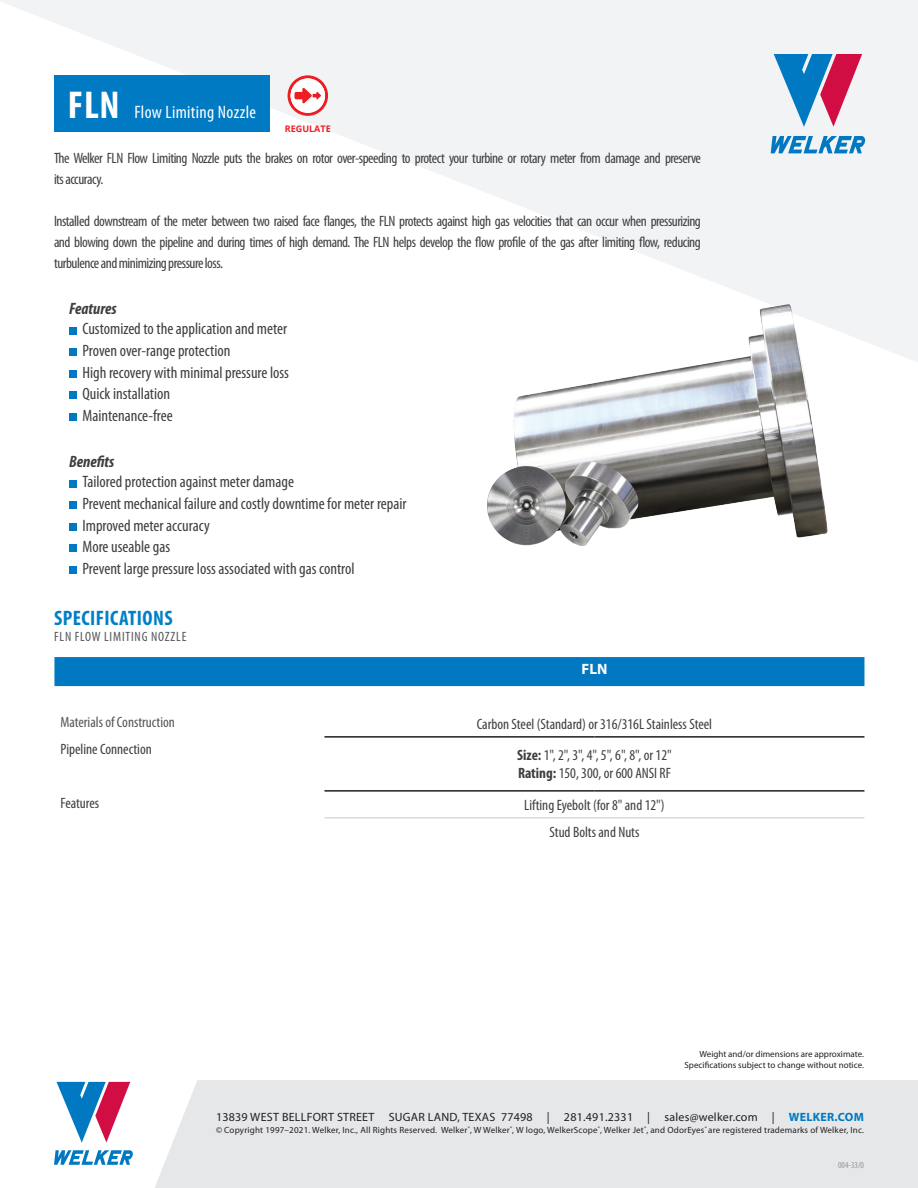
<style>
.page{position:relative;width:918px;height:1188px;background:#fff}
.page>*{position:absolute;margin:0;border:0;box-sizing:border-box;transform-origin:0 0}
.t1{font:700 condensed 21px "Myriad Pro";letter-spacing:.02em;color:#0080c6}
.t2{font:condensed 18px "Myriad Pro";letter-spacing:.02em;color:#fff}
.t3{font:condensed 16.5px/21.6px "Myriad Pro";color:#3e3e3f}
.t4{font:italic 700 condensed 16.5px "Myriad Pro";color:#3e3e3f}
.t5{font:condensed 15px/21px "Myriad Pro";letter-spacing:-.03em;color:#3e3e3f}
.t6{font:condensed 15px/18px "Myriad Pro";color:#3e3e3f}
.t7{font:condensed 15px "Myriad Pro";color:#545557}
.t8{font:700 15px "Myriad Pro";color:#fff}
.t9{font:condensed 13.5px "Myriad Pro";letter-spacing:.06em;color:#545557}
.t10{font:12px "Myriad Pro";letter-spacing:.02em;color:#231f20}
.t11{font:9px/10.8px "Myriad Pro";letter-spacing:.015em;color:#231f20;text-align:right}
.t12{font:700 9px "Open Sans";color:#ee1d23}
.t13{font:condensed 9px "Myriad Pro";color:#939598}
.s1{font-weight:700;font-size:39px}
.s2{font-weight:700}
.s3{font-weight:700;color:#0079c2}
</style>
<div class="page">
<svg style="left:0;top:0;width:918px;height:362px;fill:#f2f3f4"></svg>
<div style="left:54px;top:75px;width:216px;height:57px;background:#007ac2"></div>
<div style="left:69px;top:327px;width:8px;height:7px;background:#0079c2"></div>
<div style="left:69px;top:348px;width:8px;height:8px;background:#0079c2"></div>
<div style="left:69px;top:370px;width:8px;height:8px;background:#0079c2"></div>
<div style="left:69px;top:392px;width:8px;height:7px;background:#0079c2"></div>
<div style="left:69px;top:413px;width:8px;height:8px;background:#0079c2"></div>
<div style="left:69px;top:480px;width:8px;height:7px;background:#0079c2"></div>
<div style="left:69px;top:501px;width:8px;height:8px;background:#0079c2"></div>
<div style="left:69px;top:523px;width:8px;height:8px;background:#0079c2"></div>
<div style="left:69px;top:545px;width:8px;height:7px;background:#0079c2"></div>
<div style="left:69px;top:566px;width:8px;height:8px;background:#0079c2"></div>
<svg style="left:288px;top:75px;width:40px;height:41px"></svg>
<div style="left:291px;top:78px;width:34px;height:35px;background:#fff;border-radius:50%"></div>
<svg style="left:294px;top:88px;width:27px;height:15px"></svg>
<img style="left:483px;top:300px;width:351px;height:246px">
<div style="left:54px;top:657px;width:810px;height:29px;background:#0079c2"></div>
<hr style="left:324px;top:736px;width:270px;height:2px;background:#231f20">
<hr style="left:594px;top:736px;width:270px;height:2px;background:#231f20">
<hr style="left:324px;top:790px;width:270px;height:2px;background:#231f20">
<hr style="left:594px;top:790px;width:270px;height:2px;background:#231f20">
<hr style="left:324px;top:817px;width:270px;height:1px;background:#c7c8ca">
<hr style="left:594px;top:817px;width:270px;height:1px;background:#c7c8ca">
<svg style="left:774px;top:54px;width:88px;height:73px"></svg>
<svg style="left:771px;top:136px;width:94px;height:17px"></svg>
<svg style="left:57px;top:1082px;width:73px;height:61px"></svg>
<svg style="left:54px;top:1150px;width:79px;height:15px"></svg>
<div style="left:155px;top:1080px;width:763px;height:108px;background:#e6e7e9"></div>
<p class="t2" style="left:68px;top:101px;width:190px"><span class="s1">FLN</span> Flow Limiting Nozzle</p>
<p class="t5" style="left:54px;top:147px;width:649px">The Welker FLN Flow Limiting Nozzle puts the brakes on rotor over-speeding to protect your turbine or rotary meter from damage and preserve its accuracy.</p>
<p class="t5" style="left:54px;top:210px;width:648px;text-align:justify">Installed downstream of the meter between two raised face flanges, the FLN protects against high gas velocities that can occur when pressurizing and blowing down the pipeline and during times of high demand. The FLN helps develop the flow profile of the gas after limiting flow, reducing turbulence and minimizing pressure loss.</p>
<p class="t4" style="left:69px;top:298px;width:49px">Features</p>
<p class="t3" style="left:82px;top:318px;width:208px">Customized to the application and meter<br>Proven over-range protection<br>High recovery with minimal pressure loss<br>Quick installation<br>Maintenance-free</p>
<p class="t4" style="left:69px;top:451px;width:47px">Benefits</p>
<p class="t3" style="left:82px;top:471px;width:326px">Tailored protection against meter damage<br>Prevent mechanical failure and costly downtime for meter repair Improved meter accuracy<br>More useable gas<br>Prevent large pressure loss associated with gas control</p>
<p class="t12" style="left:285px;top:122px;width:47px">REGULATE</p>
<h1 class="t1" style="left:54px;top:605px;width:120px">SPECIFICATIONS</h1>
<p class="t9" style="left:54px;top:628px;width:134px">FLN FLOW LIMITING NOZZLE</p>
<p class="t8" style="left:582px;top:659px;width:27px">FLN</p>
<p class="t7" style="left:60px;top:713px;width:116px">Materials of Construction</p>
<p class="t6" style="left:477px;top:715px;width:237px">Carbon Steel (Standard) or 316/316L Stainless Steel</p>
<p class="t6" style="left:60px;top:740px;width:93px">Pipeline Connection</p>
<p class="t6" style="left:517px;top:746px;width:156px"><span class="s2">Size:</span> 1", 2", 3", 4", 5", 6", 8", or 12"<br><span class="s2">Rating:</span> 150, 300, or 600 ANSI RF</p>
<p class="t6" style="left:60px;top:794px;width:40px">Features</p>
<p class="t6" style="left:524px;top:791px;width:142px;line-height:27px;text-align:center">Lifting Eyebolt (for 8" and 12")<br>Stud Bolts and Nuts</p>
<p class="t11" style="left:685px;top:1048px;width:181px">Weight and/or dimensions are approximate.<br>Specifications subject to change without notice.</p>
<p class="t10" style="left:216px;top:1110px;width:649px">13839 WEST BELLFORT STREET SUGAR LAND, TEXAS 77498 | 281.491.2331 | sales@welker.com | <span class="s3">WELKER.COM</span></p>
<p class="t11" style="left:216px;top:1125px;width:650px">© Copyright 1997–2021. Welker, Inc., All Rights Reserved. Welker<sup>®</sup>, W Welker<sup>®</sup>, W logo, WelkerScope<sup>®</sup>, Welker Jet<sup>®</sup>, and OdorEyes<sup>®</sup> are registered trademarks of Welker, Inc.</p>
<p class="t13" style="left:838px;top:1159px;width:27px">004-33/0</p>
</div>
